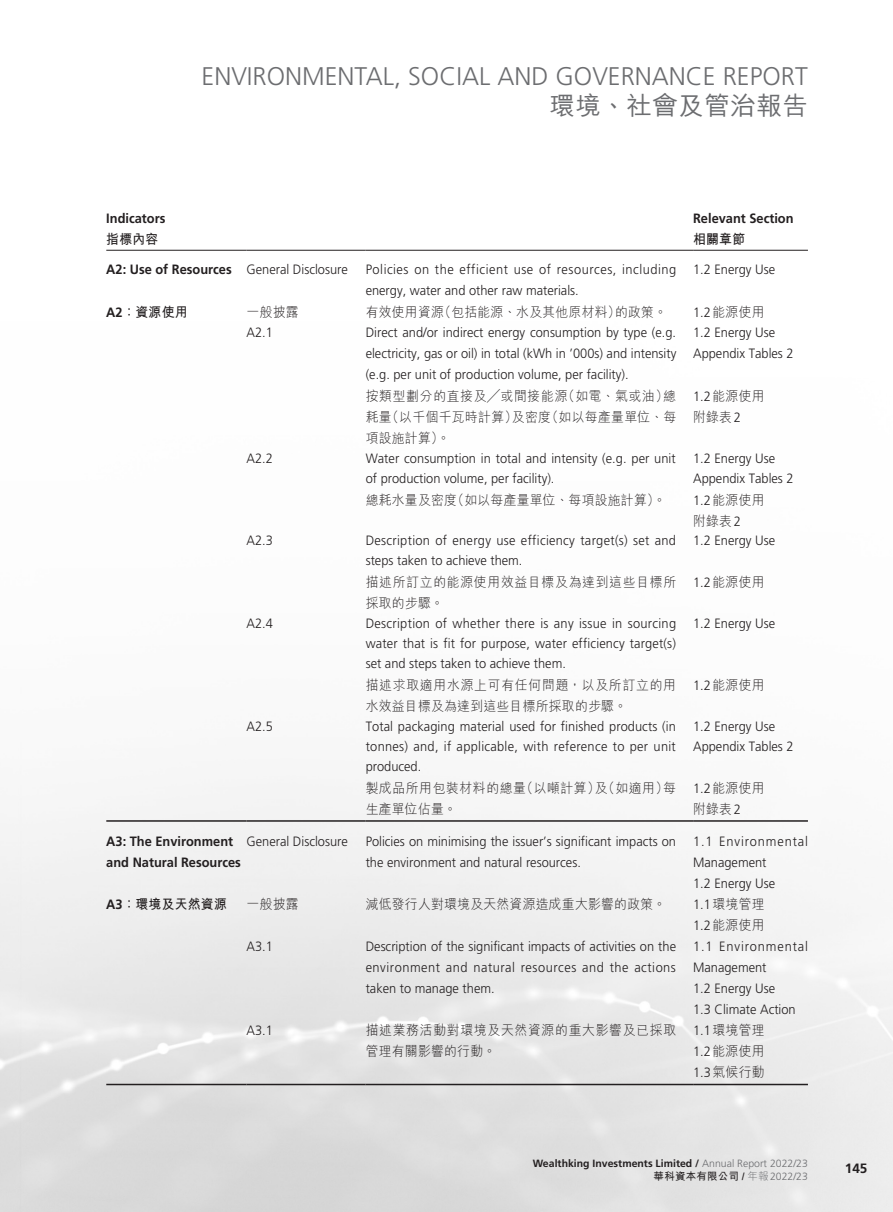
<style>
.page{position:relative;width:893px;height:1212px;background:#fff}
.page>*{position:absolute;margin:0;border:0;box-sizing:border-box;transform-origin:0 0}
.t1{font:300 25.5px "Frutiger LT Std";color:#6c6d70}
.t2{font:500 25.5px "M Hei HK";letter-spacing:.02em;color:#6c6d70}
._00_txt_E{font:300 13.5px/21px "Frutiger LT Std";color:#231f20;text-align:justify;scale:.95 1}
._50_Table_txt{font:300 13.5px/21px "M Hei HK";letter-spacing:.02em;color:#231f20;text-align:justify;scale:.95 1}
._00_txt_E-2{font:300 13.5px/21px "Frutiger LT Std";letter-spacing:.04em;color:#231f20;scale:.95 1}
._00_txt_E-3{font:300 13.5px/20.2px "Frutiger LT Std";letter-spacing:.025em;color:#231f20;scale:.95 1}
._50_Table_txt-2{font:300 13.5px/21px "M Hei HK";letter-spacing:.055em;color:#231f20;scale:.95 1}
._00_txt_E-4{font:700 13.5px/21px "Frutiger LT Std";color:#231f20;scale:.95 1}
._00_txt_E-5{font:300 13.5px/21px "Frutiger LT Std";letter-spacing:.065em;color:#231f20;scale:.95 1}
._50_Table_txt-3{font:300 13.5px/21px "M Hei HK";letter-spacing:.06em;color:#231f20;scale:.95 1}
._50_Table_txt-4{font:300 13.5px/21px "M Hei HK";letter-spacing:.045em;color:#231f20;scale:.95 1}
._50_Table_txt-5{font:700 13.5px "Frutiger LT Std";color:#231f20;scale:.95 1}
._50_Table_txt-6{font:700 13.5px "M Hei HK";letter-spacing:.02em;color:#231f20;scale:.95 1}
._50_Table_txt-7{font:300 13.5px "Frutiger LT Std";color:#231f20;scale:.95 1}
._00_txt_E-6{font:700 13.5px "Frutiger LT Std";color:#231f20}
.t3{font:700 10.5px "Frutiger LT Std";color:#231f20}
.t4{font:700 10.5px "M Hei HK";letter-spacing:.02em;color:#231f20}
.s1{font-family:"Frutiger LT Std"}
.s2{font-weight:300;color:#6c6d70}
.s3{font-family:"Frutiger LT Std";font-stretch:condensed}
.s4{font-family:"Frutiger LT Std";font-weight:300;color:#6c6d70}
</style>
<div class="page">
<hr style="left:106px;top:250px;width:141px;height:1px;background:#231f20">
<hr style="left:247px;top:250px;width:119px;height:1px;background:#231f20">
<hr style="left:366px;top:250px;width:327px;height:1px;background:#231f20">
<hr style="left:693px;top:250px;width:115px;height:1px;background:#231f20">
<hr style="left:106px;top:820px;width:141px;height:2px;background:#231f20">
<hr style="left:247px;top:820px;width:119px;height:2px;background:#231f20">
<hr style="left:366px;top:820px;width:327px;height:2px;background:#231f20">
<hr style="left:693px;top:820px;width:115px;height:2px;background:#231f20">
<hr style="left:106px;top:1084px;width:141px;height:1px;background:#231f20">
<hr style="left:247px;top:1084px;width:119px;height:1px;background:#231f20">
<hr style="left:366px;top:1084px;width:327px;height:1px;background:#231f20">
<hr style="left:693px;top:1084px;width:115px;height:1px;background:#231f20">
<h1 class="t1" style="left:202px;top:62px;width:608px">ENVIRONMENTAL, SOCIAL AND GOVERNANCE REPORT</h1>
<h1 class="t2" style="left:549px;top:87px;width:260px">環境、社會及管治報告</h1>
<p class="_50_Table_txt-5" style="left:106px;top:210px;width:64px">Indicators</p>
<p class="_50_Table_txt-5" style="left:693px;top:210px;width:107px">Relevant Section</p>
<p class="_50_Table_txt-6" style="left:106px;top:230px;width:56px">指標內容</p>
<p class="_50_Table_txt-6" style="left:693px;top:230px;width:56px">相關章節</p>
<p class="_00_txt_E-4" style="left:106px;top:259px;width:134px">A2: Use of Resources</p>
<p class="_00_txt_E" style="left:247px;top:259px;width:108px">General Disclosure</p>
<p class="_00_txt_E-2" style="left:366px;top:259px;width:328px">Policies on the efficient use of resources, including energy, water and other raw materials.</p>
<p class="_00_txt_E" style="left:693px;top:259px;width:88px">1.2 Energy Use</p>
<p class="_50_Table_txt-6" style="left:106px;top:302px;width:87px"><span class="s1">A2</span>：資源使用</p>
<p class="_50_Table_txt" style="left:247px;top:301px;width:56px">一般披露</p>
<p class="_50_Table_txt" style="left:366px;top:301px;width:318px">有效使用資源（包括能源、水及其他原材料）的政策。</p>
<p class="_50_Table_txt" style="left:693px;top:301px;width:77px"><span class="s1">1.2</span>能源使用</p>
<p class="_00_txt_E" style="left:247px;top:322px;width:29px">A2.1</p>
<p class="_00_txt_E" style="left:366px;top:322px;width:329px">Direct and/or indirect energy consumption by type (e.g. electricity, gas or oil) in total (kWh in ’000s) and intensity (e.g. per unit of production volume, per facility).</p>
<p class="_00_txt_E" style="left:693px;top:322px;width:88px">1.2 Energy Use</p>
<p class="_00_txt_E" style="left:693px;top:343px;width:107px">Appendix Tables 2</p>
<p class="_50_Table_txt" style="left:366px;top:385px;width:328px">按類型劃分的直接及╱或間接能源（如電、氣或油）總耗量（以千個千瓦時計算）及密度（如以每產量單位、每項設施計算）。</p>
<p class="_50_Table_txt" style="left:693px;top:385px;width:77px"><span class="s1">1.2</span>能源使用</p>
<p class="_50_Table_txt" style="left:693px;top:406px;width:52px">附錄表<span class="s1">2</span></p>
<p class="_00_txt_E" style="left:247px;top:448px;width:29px">A2.2</p>
<p class="_00_txt_E" style="left:366px;top:448px;width:328px;line-height:20.2px">Water consumption in total and intensity (e.g. per unit of production volume, per facility).</p>
<p class="_00_txt_E" style="left:693px;top:448px;width:88px">1.2 Energy Use</p>
<p class="_00_txt_E" style="left:693px;top:468px;width:107px">Appendix Tables 2</p>
<p class="_50_Table_txt" style="left:366px;top:489px;width:318px">總耗水量及密度（如以每產量單位、每項設施計算）。</p>
<p class="_50_Table_txt" style="left:693px;top:489px;width:77px"><span class="s1">1.2</span>能源使用</p>
<p class="_50_Table_txt" style="left:693px;top:510px;width:52px">附錄表<span class="s1">2</span></p>
<p class="_00_txt_E" style="left:247px;top:530px;width:29px">A2.3</p>
<p class="_00_txt_E-3" style="left:366px;top:531px;width:328px">Description of energy use efficiency target(s) set and steps taken to achieve them.</p>
<p class="_00_txt_E" style="left:693px;top:530px;width:88px">1.2 Energy Use</p>
<p class="_50_Table_txt-2" style="left:366px;top:571px;width:328px">描述所訂立的能源使用效益目標及為達到這些目標所採取的步驟。</p>
<p class="_50_Table_txt" style="left:693px;top:571px;width:77px"><span class="s1">1.2</span>能源使用</p>
<p class="_00_txt_E" style="left:247px;top:613px;width:29px">A2.4</p>
<p class="_00_txt_E" style="left:366px;top:613px;width:328px;line-height:20.2px">Description of whether there is any issue in sourcing water that is fit for purpose, water efficiency target(s) set and steps taken to achieve them.</p>
<p class="_00_txt_E" style="left:693px;top:613px;width:88px">1.2 Energy Use</p>
<p class="_50_Table_txt-3" style="left:366px;top:674px;width:328px">描述求取適用水源上可有任何問題，以及所訂立的用水效益目標及為達到這些目標所採取的步驟。</p>
<p class="_50_Table_txt" style="left:693px;top:674px;width:77px"><span class="s1">1.2</span>能源使用</p>
<p class="_00_txt_E" style="left:247px;top:715px;width:29px">A2.5</p>
<p class="_00_txt_E" style="left:366px;top:716px;width:328px;line-height:20.2px">Total packaging material used for finished products (in tonnes) and, if applicable, with reference to per unit produced.</p>
<p class="_00_txt_E" style="left:693px;top:715px;width:88px">1.2 Energy Use</p>
<p class="_00_txt_E" style="left:693px;top:736px;width:107px">Appendix Tables 2</p>
<p class="_50_Table_txt-4" style="left:366px;top:777px;width:328px">製成品所用包裝材料的總量（以噸計算）及（如適用）每生產單位佔量。</p>
<p class="_50_Table_txt" style="left:693px;top:777px;width:77px"><span class="s1">1.2</span>能源使用</p>
<p class="_50_Table_txt" style="left:693px;top:798px;width:52px">附錄表<span class="s1">2</span></p>
<p class="_00_txt_E-4" style="left:106px;top:830px;width:143px">A3: The Environment and Natural Resources</p>
<p class="_00_txt_E" style="left:247px;top:830px;width:108px">General Disclosure</p>
<p class="_00_txt_E" style="left:366px;top:830px;width:328px">Policies on minimising the issuer’s significant impacts on the environment and natural resources.</p>
<p class="_00_txt_E-5" style="left:693px;top:830px;width:122px">1.1 Environmental<br>Management</p>
<p class="_00_txt_E" style="left:693px;top:872px;width:88px">1.2 Energy Use</p>
<p class="_50_Table_txt-6" style="left:106px;top:894px;width:128px"><span class="s1">A3</span>：環境及天然資源</p>
<p class="_50_Table_txt" style="left:247px;top:893px;width:56px">一般披露</p>
<p class="_50_Table_txt" style="left:366px;top:893px;width:318px">減低發行人對環境及天然資源造成重大影響的政策。</p>
<p class="_50_Table_txt" style="left:693px;top:893px;width:77px"><span class="s1">1.1</span>環境管理</p>
<p class="_50_Table_txt" style="left:693px;top:914px;width:77px"><span class="s1">1.2</span>能源使用</p>
<p class="_00_txt_E" style="left:247px;top:935px;width:29px">A3.1</p>
<p class="_00_txt_E" style="left:366px;top:935px;width:328px">Description of the significant impacts of activities on the environment and natural resources and the actions taken to manage them.</p>
<p class="_00_txt_E-5" style="left:693px;top:935px;width:122px">1.1 Environmental<br>Management</p>
<p class="_00_txt_E" style="left:693px;top:977px;width:88px">1.2 Energy Use</p>
<p class="_00_txt_E" style="left:693px;top:998px;width:110px">1.3 Climate Action</p>
<p class="_50_Table_txt-7" style="left:247px;top:1022px;width:29px">A3.1</p>
<p class="_50_Table_txt-2" style="left:366px;top:1019px;width:328px">描述業務活動對環境及天然資源的重大影響及已採取管理有關影響的行動。</p>
<p class="_50_Table_txt" style="left:693px;top:1019px;width:77px"><span class="s1">1.1</span>環境管理</p>
<p class="_50_Table_txt" style="left:693px;top:1040px;width:77px"><span class="s1">1.2</span>能源使用</p>
<p class="_50_Table_txt" style="left:693px;top:1061px;width:77px"><span class="s1">1.3</span>氣候行動</p>
<p class="t3" style="left:533px;top:1157px;width:277px">Wealthking Investments Limited / <span class="s2">Annual Report 2022/23</span></p>
<p class="t4" style="left:654px;top:1168px;width:156px">華科資本有限公司 <span class="s3">/</span> <span class="s2">年報</span><span class="s4">2022/23</span></p>
<p class="_00_txt_E-6" style="left:845px;top:1161px;width:24px">145</p>
</div>
